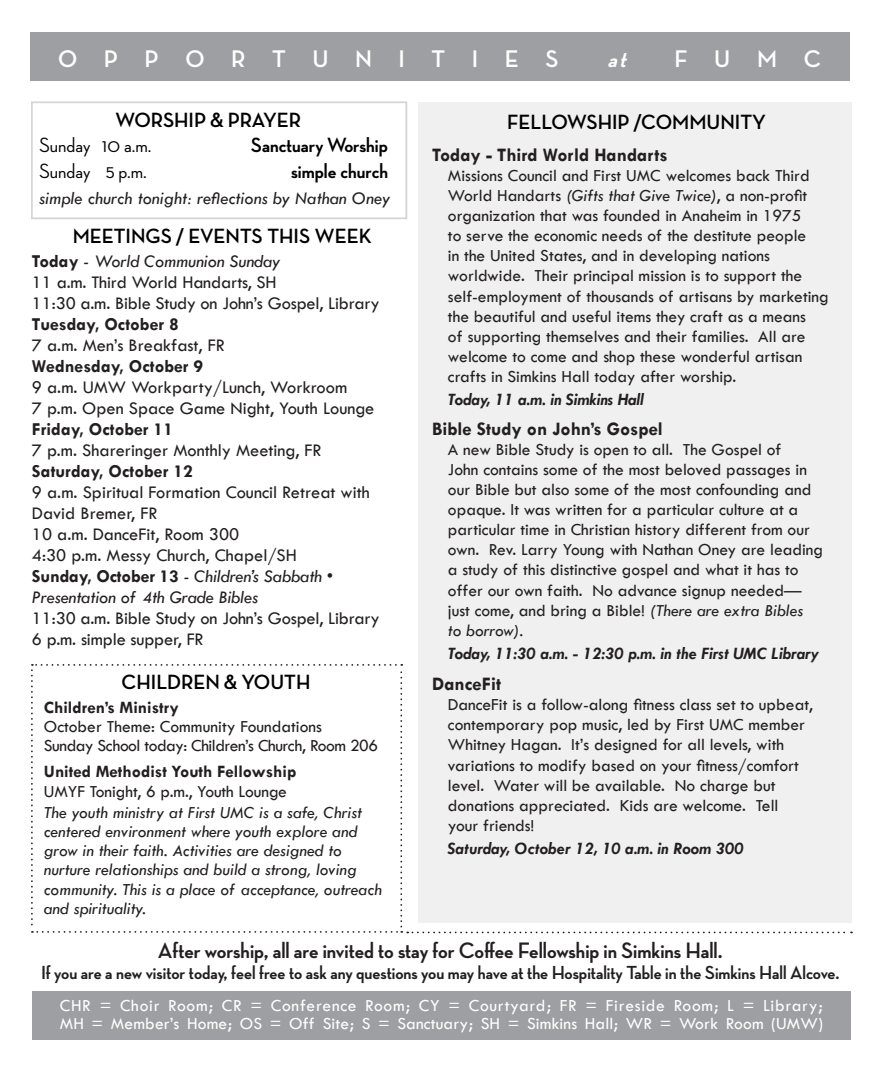
<style>
.page{position:relative;width:882px;height:1071px;background:#fff}
.page>*{position:absolute;margin:0;border:0;box-sizing:border-box;transform-origin:0 0}
.t1{font:700 24.5px "Neutra Disp";color:#fff}
.t2{font:italic 700 24.5px "Neutra Disp";color:#fff}
.t3{font:700 22.75px "Neutra Disp";color:#231f20}
.t4{font:700 21px "Neutra Disp";color:#000}
.t5{font:500 21px "Neutra Disp";color:#000}
.t6{font:700 19.25px "Neutra Disp";color:#231f20}
.t7{font:700 19.25px "Tw Cen";color:#231f20}
.t8{font:18.38px/21px "Tw Cen";color:#231f20}
.t9{font:italic 18.38px/21px "Tw Cen";letter-spacing:-.01em;color:#231f20}
.t10{font:700 18.38px "Tw Cen";color:#231f20}
.t11{font:17.5px/20.1px "Tw Cen";color:#231f20}
.t12{font:italic 17.5px/19.2px "Tw Cen";color:#231f20}
.t13{font:italic 700 17.5px "Tw Cen";color:#231f20}
.t14{font:17.5px "Tw Cen";letter-spacing:.04em;color:#fff}
.t15{font:17.5px "Tw Cen";letter-spacing:.02em;color:#fff}
.t16{font:700 17.5px "Tw Cen";color:#231f20}
.t17{font:17.5px "Tw Cen";letter-spacing:-.025em;color:#231f20}
.s1{font-weight:700;font-style:normal}
.s2{font-style:italic}
</style>
<div class="page">
<div style="left:419px;top:102px;width:433px;height:821px;background:#f0f0f1"></div>
<div style="left:32px;top:991px;width:819px;height:49px;background:#9d9fa2"></div>
<div style="left:30px;top:32px;width:819px;height:49px;background:#9d9fa2"></div>
<svg style="left:31px;top:664px;width:821px;height:269px"></svg>
<p class="t1" style="left:58px;top:45px;width:502px">O P P O R T U N I T I E S</p>
<p class="t2" style="left:607px;top:45px;width:27px">at</p>
<p class="t1" style="left:675px;top:45px;width:148px">F U M C</p>
<p class="t4" style="left:115px;top:109px;width:187px">WORSHIP &amp; PRAYER</p>
<p class="t5" style="left:39px;top:133px;width:114px">Sunday 10 a.m.</p>
<p class="t4" style="left:251px;top:133px;width:139px">Sanctuary Worship</p>
<p class="t5" style="left:39px;top:160px;width:109px">Sunday 5 p.m.</p>
<p class="t4" style="left:291px;top:159px;width:99px">simple church</p>
<p class="t9" style="left:39px;top:188px;width:353px">simple church tonight: reflections by Nathan Oney</p>
<p class="t4" style="left:73px;top:224px;width:300px">MEETINGS / EVENTS THIS WEEK</p>
<p class="t9" style="left:32px;top:251px;width:250px"><span class="s1">Today</span> - World Communion Sunday</p>
<p class="t8" style="left:32px;top:272px;width:246px">11 a.m. Third World Handarts, SH</p>
<p class="t8" style="left:32px;top:293px;width:349px">11:30 a.m. Bible Study on John’s Gospel, Library</p>
<p class="t10" style="left:32px;top:314px;width:148px">Tuesday, October 8</p>
<p class="t8" style="left:32px;top:335px;width:194px">7 a.m. Men’s Breakfast, FR</p>
<p class="t10" style="left:32px;top:356px;width:173px">Wednesday, October 9</p>
<p class="t8" style="left:32px;top:377px;width:317px">9 a.m. UMW Workparty/Lunch, Workroom</p>
<p class="t8" style="left:32px;top:398px;width:344px">7 p.m. Open Space Game Night, Youth Lounge</p>
<p class="t10" style="left:32px;top:419px;width:143px">Friday, October 11</p>
<p class="t8" style="left:32px;top:440px;width:291px">7 p.m. Shareringer Monthly Meeting, FR</p>
<p class="t10" style="left:32px;top:461px;width:162px">Saturday, October 12</p>
<p class="t8" style="left:32px;top:482px;width:339px">9 a.m. Spiritual Formation Council Retreat with<br>David Bremer, FR</p>
<p class="t8" style="left:32px;top:524px;width:209px">10 a.m. DanceFit, Room 300</p>
<p class="t8" style="left:32px;top:545px;width:266px">4:30 p.m. Messy Church, Chapel/SH</p>
<p class="t9" style="left:32px;top:566px;width:303px"><span class="s1">Sunday, October 13</span> - Children’s Sabbath •<br>Presentation of 4th Grade Bibles</p>
<p class="t8" style="left:32px;top:608px;width:349px">11:30 a.m. Bible Study on John’s Gospel, Library</p>
<p class="t8" style="left:32px;top:629px;width:173px">6 p.m. simple supper, FR</p>
<p class="t4" style="left:122px;top:670px;width:190px">CHILDREN &amp; YOUTH</p>
<p class="t16" style="left:44px;top:697px;width:136px">Children’s Ministry</p>
<p class="t11" style="left:44px;top:716px;width:280px">October Theme: Community Foundations</p>
<p class="t17" style="left:44px;top:735px;width:336px">Sunday School today: Children’s Church, Room 206</p>
<p class="t16" style="left:44px;top:761px;width:254px">United Methodist Youth Fellowship</p>
<p class="t11" style="left:44px;top:781px;width:245px">UMYF Tonight, 6 p.m., Youth Lounge</p>
<p class="t12" style="left:44px;top:802px;width:340px">The youth ministry at First UMC is a safe, Christ centered environment where youth explore and grow in their faith. Activities are designed to nurture relationships and build a strong, loving community. This is a place of acceptance, outreach and spirituality.</p>
<p class="t4" style="left:507px;top:110px;width:260px">FELLOWSHIP /COMMUNITY</p>
<p class="t7" style="left:432px;top:143px;width:237px">Today - Third World Handarts</p>
<p class="t11" style="left:448px;top:165px;width:382px">Missions Council and First UMC welcomes back Third World Handarts <span class="s2">(Gifts that Give Twice)</span>, a non-profit organization that was founded in Anaheim in 1975<br>to serve the economic needs of the destitute people<br>in the United States, and in developing nations worldwide. Their principal mission is to support the self-employment of thousands of artisans by marketing the beautiful and useful items they craft as a means<br>of supporting themselves and their families. All are welcome to come and shop these wonderful artisan crafts in Simkins Hall today after worship.</p>
<p class="t13" style="left:448px;top:389px;width:197px">Today, 11 a.m. in Simkins Hall</p>
<p class="t7" style="left:432px;top:417px;width:232px">Bible Study on John’s Gospel</p>
<p class="t11" style="left:448px;top:439px;width:377px">A new Bible Study is open to all. The Gospel of<br>John contains some of the most beloved passages in our Bible but also some of the most confounding and opaque. It was written for a particular culture at a particular time in Christian history different from our own. Rev. Larry Young with Nathan Oney are leading a study of this distinctive gospel and what it has to offer our own faith. No advance signup needed—</p>
<p class="t11" style="left:448px;top:600px;width:357px">just come, and bring a Bible! <span class="s2">(There are extra Bibles</span></p>
<p class="t12" style="left:448px;top:620px;width:77px">to borrow).</p>
<p class="t13" style="left:448px;top:643px;width:373px">Today, 11:30 a.m. - 12:30 p.m. in the First UMC Library</p>
<p class="t7" style="left:432px;top:672px;width:70px">DanceFit</p>
<p class="t11" style="left:448px;top:695px;width:366px">DanceFit is a follow-along fitness class set to upbeat, contemporary pop music, led by First UMC member Whitney Hagan. It’s designed for all levels, with variations to modify based on your fitness/comfort level. Water will be available. No charge but donations appreciated. Kids are welcome. Tell</p>
<p class="t11" style="left:448px;top:815px;width:88px">your friends!</p>
<p class="t13" style="left:448px;top:838px;width:297px">Saturday, October 12, 10 a.m. in Room 300</p>
<p class="t3" style="left:158px;top:938px;width:566px">After worship, all are invited to stay for Coffee Fellowship in Simkins Hall.</p>
<p class="t6" style="left:41px;top:962px;width:800px">If you are a new visitor today, feel free to ask any questions you may have at the Hospitality Table in the Simkins Hall Alcove.</p>
<p class="t14" style="left:60px;top:995px;width:765px">CHR = Choir Room; CR = Conference Room; CY = Courtyard; FR = Fireside Room; L = Library;</p>
<p class="t15" style="left:60px;top:1013px;width:765px">MH = Member’s Home; OS = Off Site; S = Sanctuary; SH = Simkins Hall; WR = Work Room (UMW)</p>
</div>
